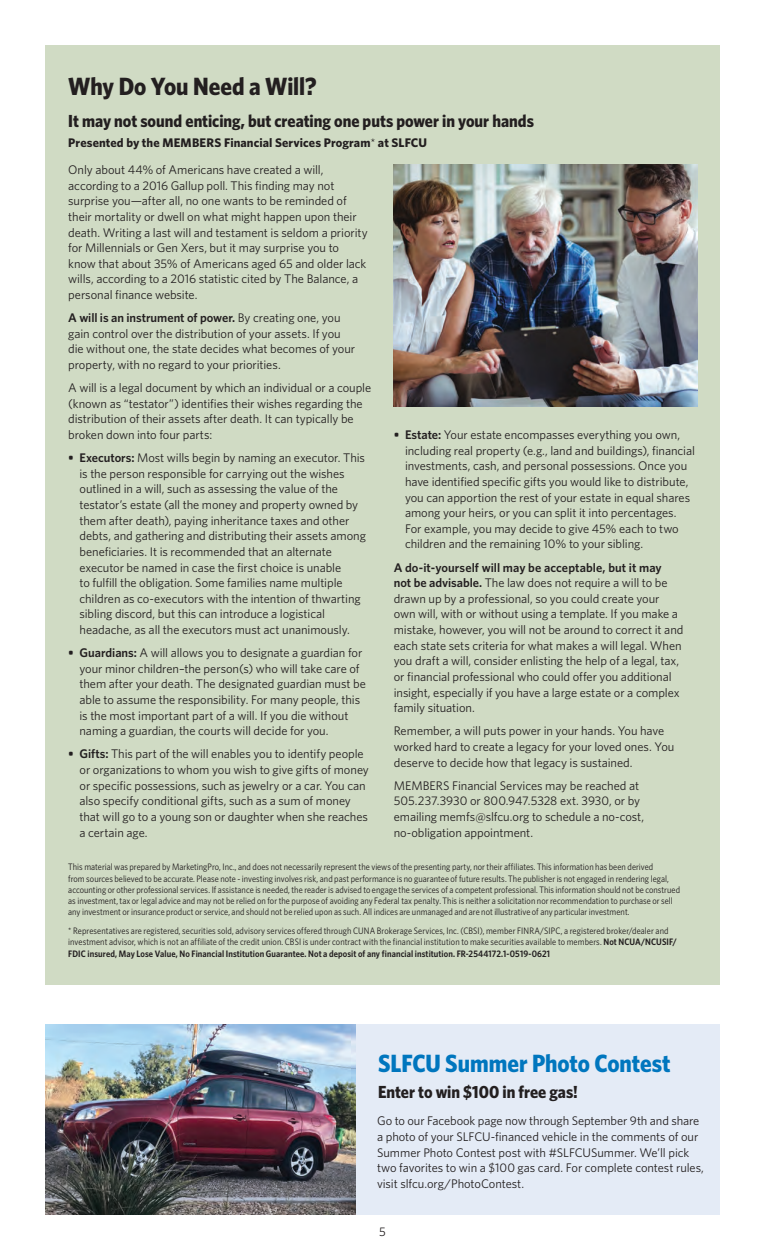
<style>
.page{position:relative;width:765px;height:1260px;background:#fff}
.page>*{position:absolute;margin:0;border:0;box-sizing:border-box;transform-origin:0 0}
.D_S_Header_Body_Copy{font:700 25px "Whitney Narrow";letter-spacing:-.005em;color:#0076be}
.D_S_Header_Body_Copy-2{font:700 25px "Whitney Narrow";color:#231f20}
.D_S_subhead_14_black{font:700 17.5px "Whitney Narrow";color:#231f20}
.D_S_Body_Copy{font:12.5px/15.6px "Whitney";letter-spacing:-.005em;color:#231f20}
.D_S_Body_Copy-2{font:700 12.5px "Whitney";letter-spacing:.005em;color:#231f20}
.D_S_weasley{font:9.38px/11.2px "Whitney Narrow";letter-spacing:.005em;color:#231f20}
.s1{font-weight:400}
.s2{font-weight:600}
</style>
<div class="page">
<div style="left:45px;top:45px;width:675px;height:940px;background:#d0dbc4"></div>
<img style="left:394px;top:164px;width:304px;height:243px">
<div style="left:45px;top:1024px;width:675px;height:191px;background:#e4ebf6"></div>
<img style="left:45px;top:1024px;width:310px;height:191px">
<p class="D_S_Header_Body_Copy-2" style="left:68px;top:69px;width:250px">Why Do You Need a Will?</p>
<p class="D_S_subhead_14_black" style="left:68px;top:110px;width:467px">It may not sound enticing, but creating one puts power in your hands</p>
<p class="D_S_Body_Copy-2" style="left:68px;top:134px;width:360px">Presented by the MEMBERS Financial Services Program<span class="s1">*</span> at SLFCU</p>
<p class="D_S_Body_Copy" style="left:68px;top:162px;width:301px">Only about 44% of Americans have created a will, according to a 2016 Gallup poll. This finding may not surprise you—after all, no one wants to be reminded of their mortality or dwell on what might happen upon their death. Writing a last will and testament is seldom a priority for Millennials or Gen Xers, but it may surprise you to know that about 35% of Americans aged 65 and older lack wills, according to a 2016 statistic cited by The Balance, a personal finance website.</p>
<p class="D_S_Body_Copy" style="left:68px;top:310px;width:288px"><span class="s2">A will is an instrument of power.</span> By creating one, you gain control over the distribution of your assets. If you die without one, the state decides what becomes of your property, with no regard to your priorities.</p>
<p class="D_S_Body_Copy" style="left:68px;top:380px;width:305px">A will is a legal document by which an individual or a couple (known as “testator”) identifies their wishes regarding the distribution of their assets after death. It can typically be broken down into four parts:</p>
<p class="D_S_Body_Copy" style="left:79px;top:450px;width:288px;text-indent:-11px"><span class="s2">• Executors:</span> Most wills begin by naming an executor. This is the person responsible for carrying out the wishes outlined in a will, such as assessing the value of the testator’s estate (all the money and property owned by them after death), paying inheritance taxes and other debts, and gathering and distributing their assets among beneficiaries. It is recommended that an alternate executor be named in case the first choice is unable<br>to fulfill the obligation. Some families name multiple children as co-executors with the intention of thwarting sibling discord, but this can introduce a logistical headache, as all the executors must act unanimously.</p>
<p class="D_S_Body_Copy" style="left:79px;top:645px;width:288px;text-indent:-11px"><span class="s2">• Guardians:</span> A will allows you to designate a guardian for your minor children–the person(s) who will take care of them after your death. The designated guardian must be able to assume the responsibility. For many people, this is the most important part of a will. If you die without naming a guardian, the courts will decide for you.</p>
<p class="D_S_Body_Copy" style="left:79px;top:746px;width:291px;text-indent:-11px"><span class="s2">• Gifts:</span> This part of the will enables you to identify people or organizations to whom you wish to give gifts of money or specific possessions, such as jewelry or a car. You can also specify conditional gifts, such as a sum of money that will go to a young son or daughter when she reaches a certain age.</p>
<p class="D_S_Body_Copy" style="left:405px;top:427px;width:291px;text-indent:-11px"><span class="s2">• Estate:</span> Your estate encompasses everything you own, including real property (e.g., land and buildings), financial investments, cash, and personal possessions. Once you have identified specific gifts you would like to distribute, you can apportion the rest of your estate in equal shares among your heirs, or you can split it into percentages.<br>For example, you may decide to give 45% each to two children and the remaining 10% to your sibling.</p>
<p class="D_S_Body_Copy" style="left:394px;top:559px;width:291px"><span class="s2">A do-it-yourself will may be acceptable, but it may<br>not be advisable.</span> The law does not require a will to be drawn up by a professional, so you could create your own will, with or without using a template. If you make a mistake, however, you will not be around to correct it and each state sets criteria for what makes a will legal. When you draft a will, consider enlisting the help of a legal, tax, or financial professional who could offer you additional insight, especially if you have a large estate or a complex family situation.</p>
<p class="D_S_Body_Copy" style="left:394px;top:723px;width:282px">Remember, a will puts power in your hands. You have worked hard to create a legacy for your loved ones. You deserve to decide how that legacy is sustained.</p>
<p class="D_S_Body_Copy" style="left:394px;top:777px;width:252px">MEMBERS Financial Services may be reached at 505.237.3930 or 800.947.5328 ext. 3930, or by emailing memfs@slfcu.org to schedule a no-cost, no-obligation appointment.</p>
<p class="D_S_weasley" style="left:68px;top:861px;width:613px">This material was prepared by MarketingPro, Inc., and does not necessarily represent the views of the presenting party, nor their affiliates. This information has been derived<br>from sources believed to be accurate. Please note - investing involves risk, and past performance is no guarantee of future results. The publisher is not engaged in rendering legal, accounting or other professional services. If assistance is needed, the reader is advised to engage the services of a competent professional. This information should not be construed as investment, tax or legal advice and may not be relied on for the purpose of avoiding any Federal tax penalty. This is neither a solicitation nor recommendation to purchase or sell any investment or insurance product or service, and should not be relied upon as such. All indices are unmanaged and are not illustrative of any particular investment.</p>
<p class="D_S_weasley" style="left:68px;top:925px;width:610px">* Representatives are registered, securities sold, advisory services offered through CUNA Brokerage Services, Inc. (CBSI), member FINRA/SIPC, a registered broker/dealer and investment advisor, which is not an affiliate of the credit union. CBSI is under contract with the financial institution to make securities available to members. <span class="s2">Not NCUA/NCUSIF/<br>FDIC insured, May Lose Value, No Financial Institution Guarantee. Not a deposit of any financial institution. FR-2544172.1-0519-0621</span></p>
<p class="D_S_Header_Body_Copy" style="left:378px;top:1047px;width:294px">SLFCU Summer Photo Contest</p>
<p class="D_S_subhead_14_black" style="left:378px;top:1080px;width:201px">Enter to win $100 in free gas!</p>
<p class="D_S_Body_Copy" style="left:377px;top:1113px;width:328px">Go to our Facebook page now through September 9th and share a photo of your SLFCU-financed vehicle in the comments of our Summer Photo Contest post with #SLFCUSummer. We’ll pick two favorites to win a $100 gas card. For complete contest rules, visit slfcu.org/PhotoContest.</p>
<p class="D_S_Body_Copy" style="left:379px;top:1224px;width:8px">5</p>
</div>
